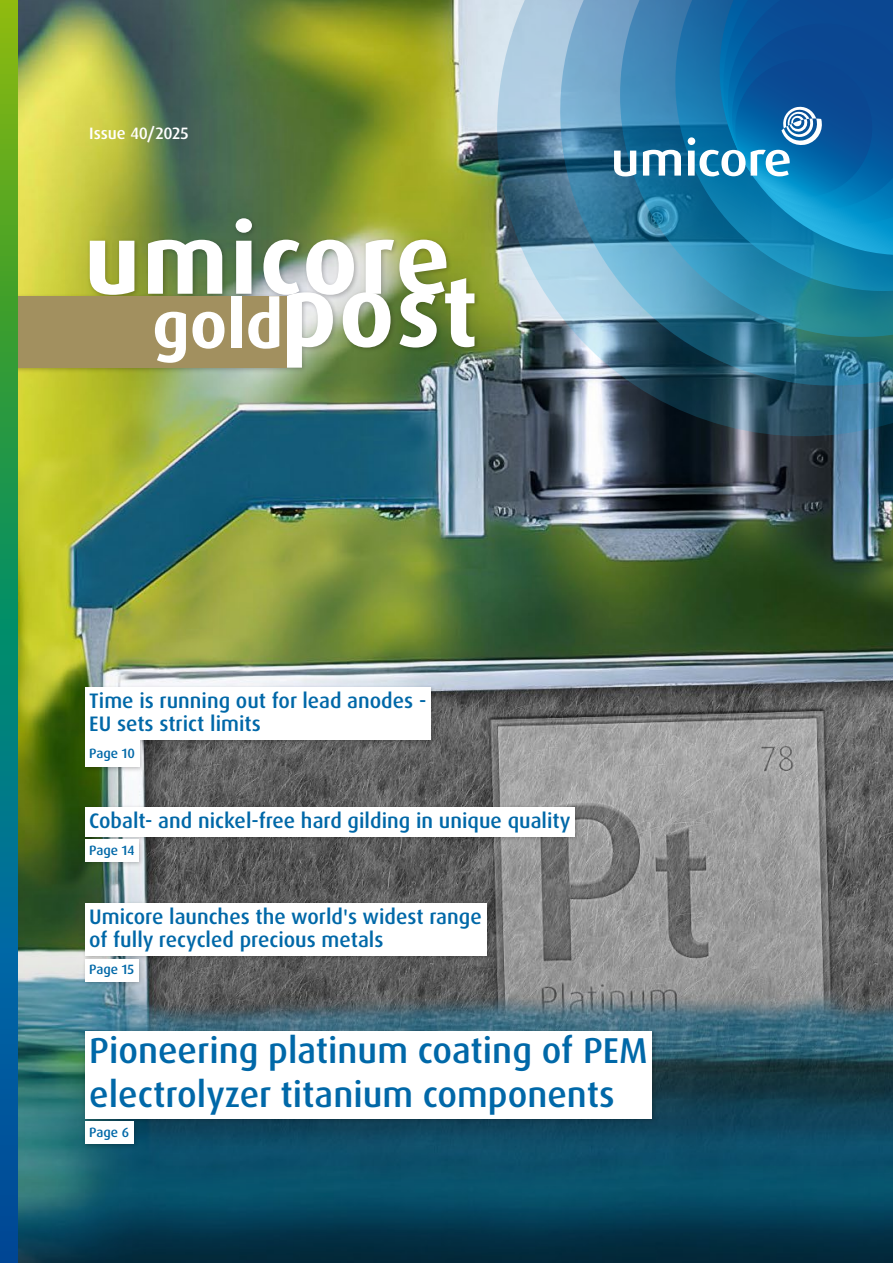
<style>
.page{position:relative;width:893px;height:1263px;background:#fff}
.page>*{position:absolute;margin:0;border:0;box-sizing:border-box;transform-origin:0 0}
.t1{font:700 98.4px "Dax Pro";letter-spacing:.02em;color:#fff}
.t2{font:700 66px "Dax Pro";color:#fff}
.t3{font:500 36px/43.2px "Dax Pro";color:#0068a8}
.t4{font:500 21px/23.1px "Dax Pro";color:#0068a8}
.t5{font:500 16.5px "Dax Pro";color:#fff}
.t6{font:500 13.5px "Dax Pro";color:#0068a8}
</style>
<div class="page">
<img style="left:18px;top:0;width:875px;height:804px">
<div style="left:0;top:215px;width:481px;height:159px;background:#000;opacity:.25"></div>
<div style="left:0;top:296px;width:287px;height:72px;background:#a2905f"></div>
<img style="left:497px;top:0;width:396px;height:436px">
<img style="left:560px;top:0;width:333px;height:386px">
<svg style="left:620px;top:246px;width:273px;height:91px;background:#3e8ca4"></svg>
<svg style="left:675px;top:246px;width:218px;height:45px;background:#248db3"></svg>
<svg style="left:713px;top:246px;width:180px;height:9px;background:#198eba"></svg>
<svg style="left:614px;top:0;width:279px;height:246px;background:#1e72aa"></svg>
<svg style="left:18px;top:804px;width:875px;height:459px;background:#305b66"></svg>
<div style="left:82px;top:684px;width:576px;height:466px;background:#000;opacity:.25"></div>
<div style="left:85px;top:687px;width:346px;height:53px;background:#fff"></div>
<div style="left:85px;top:738px;width:54px;height:29px;background:#fff"></div>
<div style="left:85px;top:807px;width:489px;height:29px;background:#fff"></div>
<div style="left:85px;top:840px;width:54px;height:22px;background:#fff"></div>
<div style="left:85px;top:903px;width:401px;height:53px;background:#fff"></div>
<div style="left:85px;top:959px;width:53px;height:22px;background:#fff"></div>
<div style="left:85px;top:1031px;width:567px;height:88px;background:#fff"></div>
<div style="left:85px;top:1122px;width:49px;height:22px;background:#fff"></div>
<svg style="left:0;top:0;width:18px;height:1263px;background:#218563"></svg>
<p class="t5" style="left:89px;top:123px;width:101px">Issue 40/2025</p>
<h1 class="t1" style="left:84px;top:196px;width:368px">umicore</h1>
<h2 class="t2" style="left:152px;top:282px;width:132px">gold</h2>
<h1 class="t1" style="left:281px;top:249px;width:199px">post</h1>
<p class="t4" style="left:89px;top:689px;width:339px">Time is running out for lead anodes -<br>EU sets strict limits</p>
<p class="t6" style="left:89px;top:745px;width:47px">Page 10</p>
<p class="t4" style="left:89px;top:809px;width:483px">Cobalt- and nickel-free hard gilding in unique quality</p>
<p class="t6" style="left:89px;top:841px;width:47px">Page 14</p>
<p class="t4" style="left:89px;top:905px;width:394px">Umicore launches the world's widest range of fully recycled precious metals</p>
<p class="t6" style="left:89px;top:961px;width:46px">Page 15</p>
<h3 class="t3" style="left:89px;top:1029px;width:560px">Pioneering platinum coating of PEM electrolyzer titanium components</h3>
<p class="t6" style="left:89px;top:1123px;width:41px">Page 6</p>
</div>
